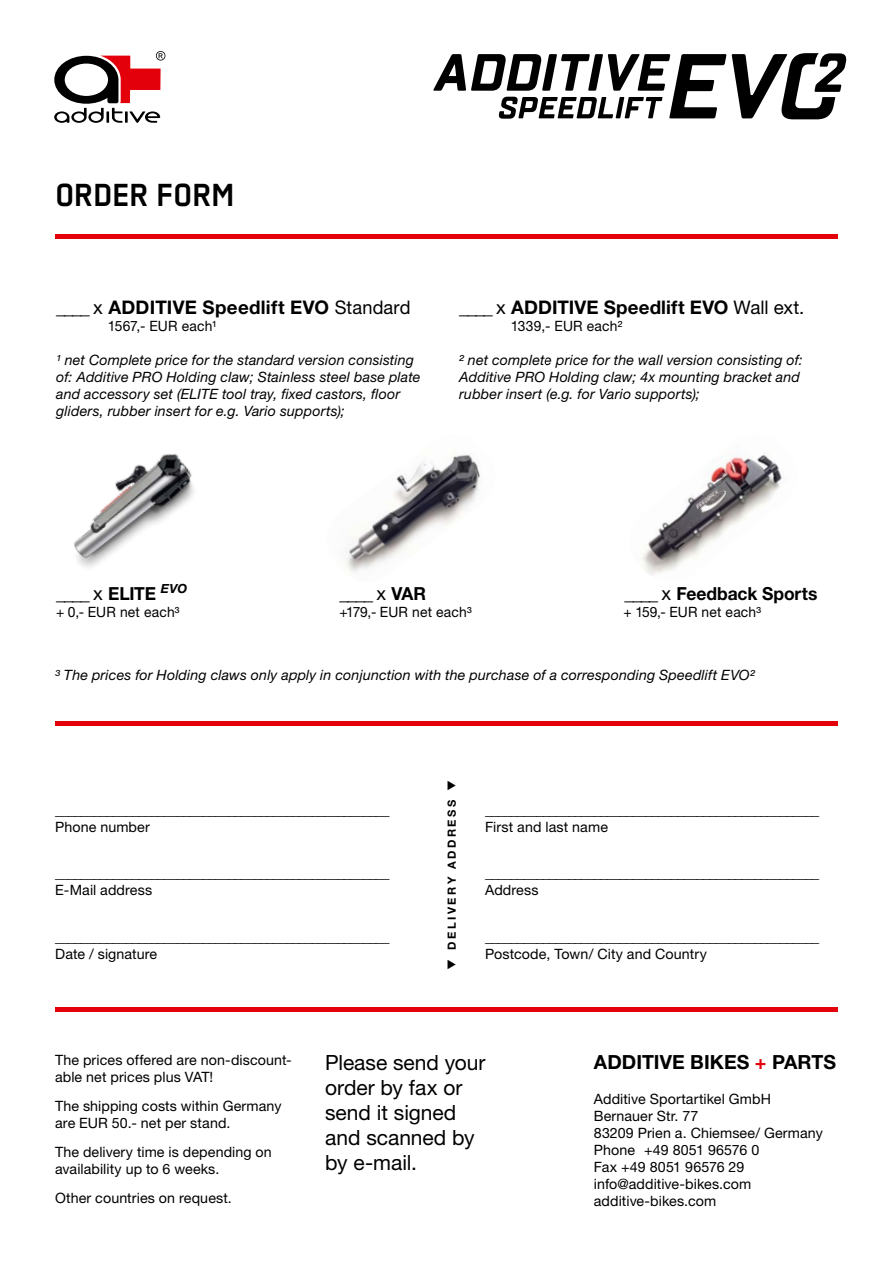
<style>
.page{position:relative;width:893px;height:1263px;background:#fff}
.page>*{position:absolute;margin:0;border:0;box-sizing:border-box;transform-origin:0 0}
.t1{font:700 36px "Regular";letter-spacing:-.015em;color:#000}
.t2{font:21px/25.2px "Helvetica Neue LT Std";letter-spacing:-.005em;color:#000}
.t3{font:700 19.5px "Helvetica Neue LT Std";letter-spacing:.005em;color:#000}
.t4{font:700 18.75px "Helvetica Neue LT Std";letter-spacing:.01em;color:#000}
.t5{font:18.75px "Helvetica Neue LT Std";color:#000}
.t6{font:700 18px "Helvetica Neue LT Std";letter-spacing:-.005em;color:#000}
.t7{font:14.25px/17.1px "Helvetica Neue LT Std";letter-spacing:.005em;color:#000}
.t8{font:italic 14.25px/17.1px "Helvetica Neue LT Std";letter-spacing:.01em;color:#000}
.t9{font:700 11.25px "Helvetica Neue LT Std";letter-spacing:.22em;color:#000}
.s1{font-weight:400}
.s2{font-weight:700;font-size:18px}
.s3{font-weight:400;font-size:18.75px}
.s4{color:#e3000b}
</style>
<div class="page">
<hr style="left:56px;top:234px;width:782px;height:4px;background:#e3000b">
<hr style="left:56px;top:1007px;width:782px;height:4px;background:#e3000b">
<hr style="left:56px;top:722px;width:782px;height:4px;background:#e3000b">
<svg style="left:54px;top:51px;width:111px;height:72px"></svg>
<svg style="left:433px;top:53px;width:414px;height:66px"></svg>
<img style="left:643px;top:454px;width:139px;height:121px">
<img style="left:344px;top:452px;width:136px;height:120px">
<img style="left:74px;top:453px;width:120px;height:115px">
<h1 class="t1" style="left:56px;top:175px;width:181px">ORDER FORM</h1>
<h3 class="t4" style="left:56px;top:295px;width:356px"><span class="s1">____ x</span> ADDITIVE Speedlift EVO <span class="s1">Standard</span></h3>
<p class="t7" style="left:108px;top:317px;width:110px">1567,- EUR each¹</p>
<p class="t8" style="left:56px;top:351px;width:366px">¹ net Complete price for the standard version consisting of: Additive PRO Holding claw; Stainless steel base plate and accessory set (ELITE tool tray, fixed castors, floor gliders, rubber insert for e.g. Vario supports);</p>
<h3 class="t4" style="left:459px;top:295px;width:347px"><span class="s1">____ x</span> ADDITIVE Speedlift EVO <span class="s1">Wall ext.</span></h3>
<p class="t7" style="left:511px;top:317px;width:113px">1339,- EUR each²</p>
<p class="t8" style="left:459px;top:351px;width:345px">² net complete price for the wall version consisting of:<br>Additive PRO Holding claw; 4x mounting bracket and rubber insert (e.g. for Vario supports);</p>
<h3 class="t5" style="left:56px;top:582px;width:133px">____ x <span class="s2">ELITE</span> <sup>EVO</sup></h3>
<p class="t7" style="left:56px;top:603px;width:125px">+ 0,- EUR net each³</p>
<h3 class="t5" style="left:339px;top:582px;width:88px">____ x <span class="s2">VAR</span></h3>
<p class="t7" style="left:339px;top:603px;width:134px">+179,- EUR net each³</p>
<p class="t6" style="left:625px;top:582px;width:194px"><span class="s3">____ x</span> Feedback Sports</p>
<p class="t7" style="left:623px;top:603px;width:139px">+ 159,- EUR net each³</p>
<p class="t8" style="left:55px;top:666px;width:701px">³ The prices for Holding claws only apply in conjunction with the purchase of a corresponding Speedlift EVO²</p>
<p class="t7" style="left:55px;top:801px;width:336px">____________________________________________________<br>Phone number</p>
<p class="t7" style="left:55px;top:864px;width:336px">____________________________________________________<br>E-Mail address</p>
<p class="t7" style="left:55px;top:928px;width:336px">____________________________________________________<br>Date / signature</p>
<p class="t9" style="left:445px;top:970px;width:191px;rotate:-90deg">❑ DELIVERY ADDRESS ❑</p>
<p class="t7" style="left:485px;top:801px;width:336px">____________________________________________________<br>First and last name</p>
<p class="t7" style="left:485px;top:864px;width:336px">____________________________________________________<br>Address</p>
<p class="t7" style="left:485px;top:928px;width:336px">____________________________________________________<br>Postcode, Town/ City and Country</p>
<p class="t7" style="left:55px;top:1051px;width:238px">The prices offered are non-discount&shy;able net prices plus VAT!</p>
<p class="t7" style="left:55px;top:1097px;width:228px">The shipping costs within Germany are EUR 50.- net per stand.</p>
<p class="t7" style="left:55px;top:1143px;width:218px">The delivery time is depending on availability up to 6 weeks.</p>
<p class="t7" style="left:55px;top:1189px;width:178px">Other countries on request.</p>
<h2 class="t2" style="left:325px;top:1049px;width:162px">Please send your order by fax or send it signed and scanned by by e-mail.</h2>
<h3 class="t3" style="left:594px;top:1050px;width:244px">ADDITIVE BIKES <span class="s4">+</span> PARTS</h3>
<p class="t7" style="left:594px;top:1090px;width:230px">Additive Sportartikel GmbH<br>Bernauer Str. 77<br>83209 Prien a. Chiemsee/ Germany<br>Phone +49 8051 96576 0<br>Fax +49 8051 96576 29 info@additive-bikes.com additive-bikes.com</p>
</div>
